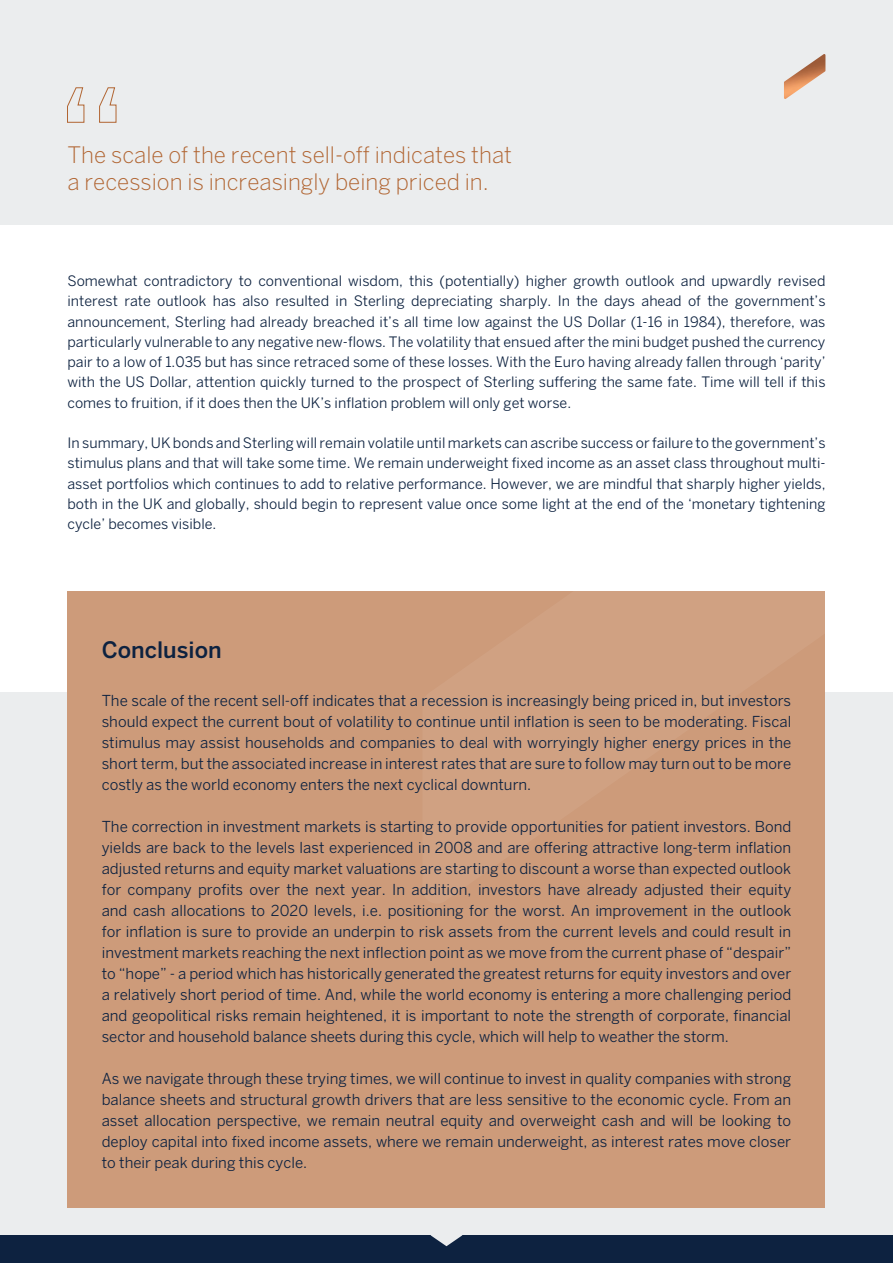
<style>
.page{position:relative;width:893px;height:1263px;background:#fff}
.page>*{position:absolute;margin:0;border:0;box-sizing:border-box;transform-origin:0 0}
.t1{font:300 22.5px/27px "Benton Sans";color:#b16532}
.t2{font:500 22.5px "Benton Sans";color:#0d2240}
.t3{font:15px/21px "Benton Sans";color:#0d2240;text-align:justify}
.t4{font:14.25px/20.2px "Benton Sans";color:#0d2240;text-align:justify}
</style>
<div class="page">
<div style="left:0;top:692px;width:893px;height:571px;background:#ebedee"></div>
<div style="left:68px;top:591px;width:757px;height:617px;background:#cd9b7a"></div>
<div style="left:0;top:1235px;width:893px;height:28px;background:#0d2240"></div>
<svg style="left:431px;top:1235px;width:31px;height:11px"></svg>
<div style="left:0;top:0;width:893px;height:224px;background:#ebedee"></div>
<svg style="left:67px;top:87px;width:49px;height:36px"></svg>
<img style="left:784px;top:54px;width:41px;height:45px">
<h1 class="t1" style="left:68px;top:141px;width:446px">The scale of the recent sell-off indicates that a recession is increasingly being priced in.</h1>
<p class="t4" style="left:68px;top:271px;width:760px">Somewhat contradictory to conventional wisdom, this (potentially) higher growth outlook and upwardly revised interest rate outlook has also resulted in Sterling depreciating sharply. In the days ahead of the government’s announcement, Sterling had already breached it’s all time low against the US Dollar (1-16 in 1984), therefore, was particularly vulnerable to any negative new-flows. The volatility that ensued after the mini budget pushed the currency pair to a low of 1.035 but has since retraced some of these losses. With the Euro having already fallen through ‘parity’ with the US Dollar, attention quickly turned to the prospect of Sterling suffering the same fate. Time will tell if this comes to fruition, if it does then the UK’s inflation problem will only get worse.</p>
<p class="t4" style="left:68px;top:433px;width:760px">In summary, UK bonds and Sterling will remain volatile until markets can ascribe success or failure to the government’s stimulus plans and that will take some time. We remain underweight fixed income as an asset class throughout multi&shy;asset portfolios which continues to add to relative performance. However, we are mindful that sharply higher yields, both in the UK and globally, should begin to represent value once some light at the end of the ‘monetary tightening cycle’ becomes visible.</p>
<h1 class="t2" style="left:102px;top:636px;width:121px">Conclusion</h1>
<p class="t3" style="left:102px;top:690px;width:691px">The scale of the recent sell-off indicates that a recession is increasingly being priced in, but investors should expect the current bout of volatility to continue until inflation is seen to be moderating. Fiscal stimulus may assist households and companies to deal with worryingly higher energy prices in the short term, but the associated increase in interest rates that are sure to follow may turn out to be more costly as the world economy enters the next cyclical downturn.</p>
<p class="t3" style="left:102px;top:816px;width:691px">The correction in investment markets is starting to provide opportunities for patient investors. Bond yields are back to the levels last experienced in 2008 and are offering attractive long-term inflation adjusted returns and equity market valuations are starting to discount a worse than expected outlook for company profits over the next year. In addition, investors have already adjusted their equity and cash allocations to 2020 levels, i.e. positioning for the worst. An improvement in the outlook for inflation is sure to provide an underpin to risk assets from the current levels and could result in investment markets reaching the next inflection point as we move from the current phase of “despair” to “hope” - a period which has historically generated the greatest returns for equity investors and over a relatively short period of time. And, while the world economy is entering a more challenging period and geopolitical risks remain heightened, it is important to note the strength of corporate, financial sector and household balance sheets during this cycle, which will help to weather the storm.</p>
<p class="t3" style="left:102px;top:1068px;width:691px">As we navigate through these trying times, we will continue to invest in quality companies with strong balance sheets and structural growth drivers that are less sensitive to the economic cycle. From an asset allocation perspective, we remain neutral equity and overweight cash and will be looking to deploy capital into fixed income assets, where we remain underweight, as interest rates move closer to their peak during this cycle.</p>
</div>
